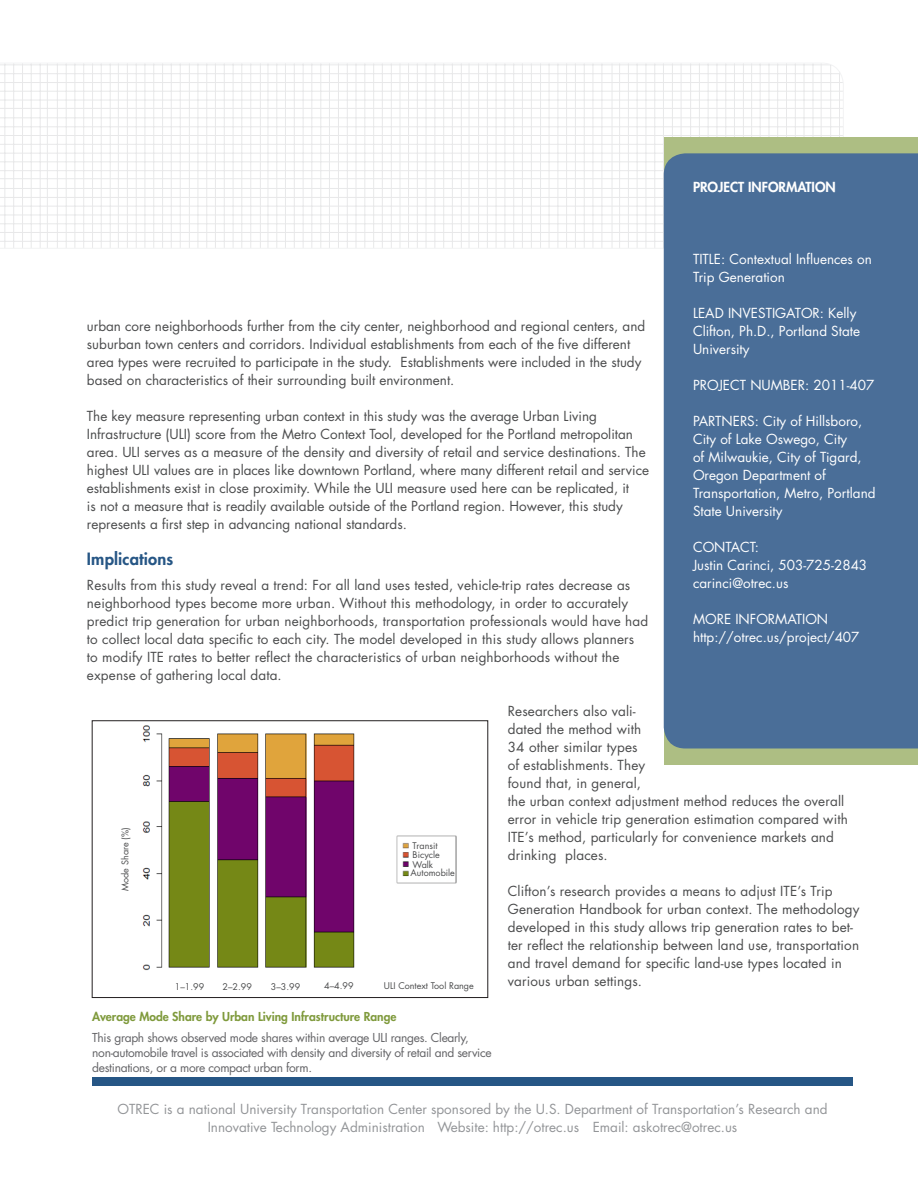
<style>
.page{position:relative;width:918px;height:1188px;background:#fff}
.page>*{position:absolute;margin:0;border:0;box-sizing:border-box;transform-origin:0 0}
.subhead_body{font:800 16.5px "Futura Std";letter-spacing:.01em;color:#265685}
.Body_copy{font:13.5px/18px "Futura Std";letter-spacing:.01em;color:#4b4c4d}
.Sidebar_body_copy{font:13.5px/18px "Futura Std";color:#fff}
.t1{font:13.5px/18px "Futura Std";color:#939598;text-align:center}
.Sidebar_heading{font:800 13.5px "Futura Std";color:#fff}
.Graph_body{font:12px/15px "Futura Std";letter-spacing:-.025em;color:#636366}
.Graph_heading{font:800 12px "Futura Std";color:#7f9a3c}
.Body_copy-2{font:9px "Futura Std";color:#4b4c4d}
</style>
<div class="page">
<svg style="left:0;top:63px;width:844px;height:186px"></svg>
<div style="left:664px;top:137px;width:254px;height:628px;background:#adbe83"></div>
<div style="left:664px;top:153px;width:254px;height:595px;background:#4a6e98"></div>
<div style="left:92px;top:1077px;width:761px;height:8px;background:#265685"></div>
<img style="left:142px;top:725px;width:315px;height:246px">
<div style="left:92px;top:720px;width:396px;height:278px;border:1px solid #231f20"></div>
<div style="left:413px;top:841px;width:28px;height:8px;background:#fff"></div>
<div style="left:413px;top:851px;width:28px;height:9px;background:#fff"></div>
<div style="left:413px;top:860px;width:28px;height:8px;background:#fff"></div>
<div style="left:411px;top:869px;width:44px;height:8px;background:#fff"></div>
<p class="Sidebar_heading" style="left:693px;top:179px;width:144px">PROJECT INFORMATION</p>
<p class="Sidebar_body_copy" style="left:693px;top:250px;width:180px">TITLE: Contextual Influences on<br>Trip Generation</p>
<p class="Sidebar_body_copy" style="left:693px;top:304px;width:169px">LEAD INVESTIGATOR: Kelly<br>Clifton, Ph.D., Portland State<br>University</p>
<p class="Sidebar_body_copy" style="left:693px;top:376px;width:183px">PROJECT NUMBER: 2011-407</p>
<p class="Sidebar_body_copy" style="left:693px;top:412px;width:184px">PARTNERS: City of Hillsboro,<br>City of Lake Oswego, City<br>of Milwaukie, City of Tigard,<br>Oregon Department of<br>Transportation, Metro, Portland<br>State University</p>
<p class="Sidebar_body_copy" style="left:693px;top:538px;width:68px">CONTACT:</p>
<p class="Sidebar_body_copy" style="left:693px;top:556px;width:176px">Justin Carinci, 503-725-2843</p>
<p class="Sidebar_body_copy" style="left:693px;top:574px;width:97px">carinci@otrec.us</p>
<p class="Sidebar_body_copy" style="left:693px;top:610px;width:137px">MORE INFORMATION</p>
<p class="Sidebar_body_copy" style="left:693px;top:628px;width:168px">http://otrec.us/project/407</p>
<p class="Body_copy" style="left:87px;top:318px;width:560px">urban core neighborhoods further from the city center, neighborhood and regional centers, and suburban town centers and corridors. Individual establishments from each of the five different area types were recruited to participate in the study. Establishments were included in the study based on characteristics of their surrounding built environment.</p>
<p class="Body_copy" style="left:87px;top:408px;width:564px">The key measure representing urban context in this study was the average Urban Living Infrastructure (ULI) score from the Metro Context Tool, developed for the Portland metropolitan area. ULI serves as a measure of the density and diversity of retail and service destinations. The highest ULI values are in places like downtown Portland, where many different retail and service establishments exist in close proximity. While the ULI measure used here can be replicated, it<br>is not a measure that is readily available outside of the Portland region. However, this study represents a first step in advancing national standards.</p>
<p class="subhead_body" style="left:87px;top:549px;width:88px">Implications</p>
<p class="Body_copy" style="left:87px;top:576px;width:563px">Results from this study reveal a trend: For all land uses tested, vehicle-trip rates decrease as neighborhood types become more urban. Without this methodology, in order to accurately predict trip generation for urban neighborhoods, transportation professionals would have had to collect local data specific to each city. The model developed in this study allows planners to modify ITE rates to better reflect the characteristics of urban neighborhoods without the expense of gathering local data.</p>
<p class="Body_copy" style="left:508px;top:702px;width:342px">Researchers also vali-<br>dated the method with<br>34 other similar types<br>of establishments. They<br>found that, in general,<br>the urban context adjustment method reduces the overall error in vehicle trip generation estimation compared with ITE’s method, particularly for convenience markets and drinking places.</p>
<p class="Body_copy" style="left:508px;top:882px;width:353px">Clifton’s research provides a means to adjust ITE’s Trip Generation Handbook for urban context. The methodology developed in this study allows trip generation rates to bet&shy;ter reflect the relationship between land use, transportation and travel demand for specific land-use types located in various urban settings.</p>
<p class="Body_copy-2" style="left:119px;top:891px;width:65px;rotate:-90deg">Mode Share (%)</p>
<p class="Body_copy-2" style="left:413px;top:840px;width:26px">Transit</p>
<p class="Body_copy-2" style="left:413px;top:849px;width:29px">Bicycle</p>
<p class="Body_copy-2" style="left:413px;top:858px;width:22px">Walk</p>
<p class="Body_copy-2" style="left:411px;top:867px;width:46px">Automobile</p>
<p class="Body_copy-2" style="left:175px;top:981px;width:31px">1–1.99</p>
<p class="Body_copy-2" style="left:222px;top:981px;width:31px">2–2.99</p>
<p class="Body_copy-2" style="left:271px;top:981px;width:31px">3–3.99</p>
<p class="Body_copy-2" style="left:324px;top:980px;width:31px">4–4.99</p>
<p class="Body_copy-2" style="left:384px;top:980px;width:91px">ULI Context Tool Range</p>
<p class="Graph_heading" style="left:92px;top:1009px;width:306px">Average Mode Share by Urban Living Infrastructure Range</p>
<p class="Graph_body" style="left:92px;top:1030px;width:401px">This graph shows observed mode shares within average ULI ranges. Clearly, non-automobile travel is associated with density and diversity of retail and service destinations, or a more compact urban form.</p>
<p class="t1" style="left:117px;top:1101px;width:712px">OTREC is a national University Transportation Center sponsored by the U.S. Department of Transportation’s Research and<br>Innovative Technology Administration Website: http://otrec.us Email: askotrec@otrec.us</p>
</div>
